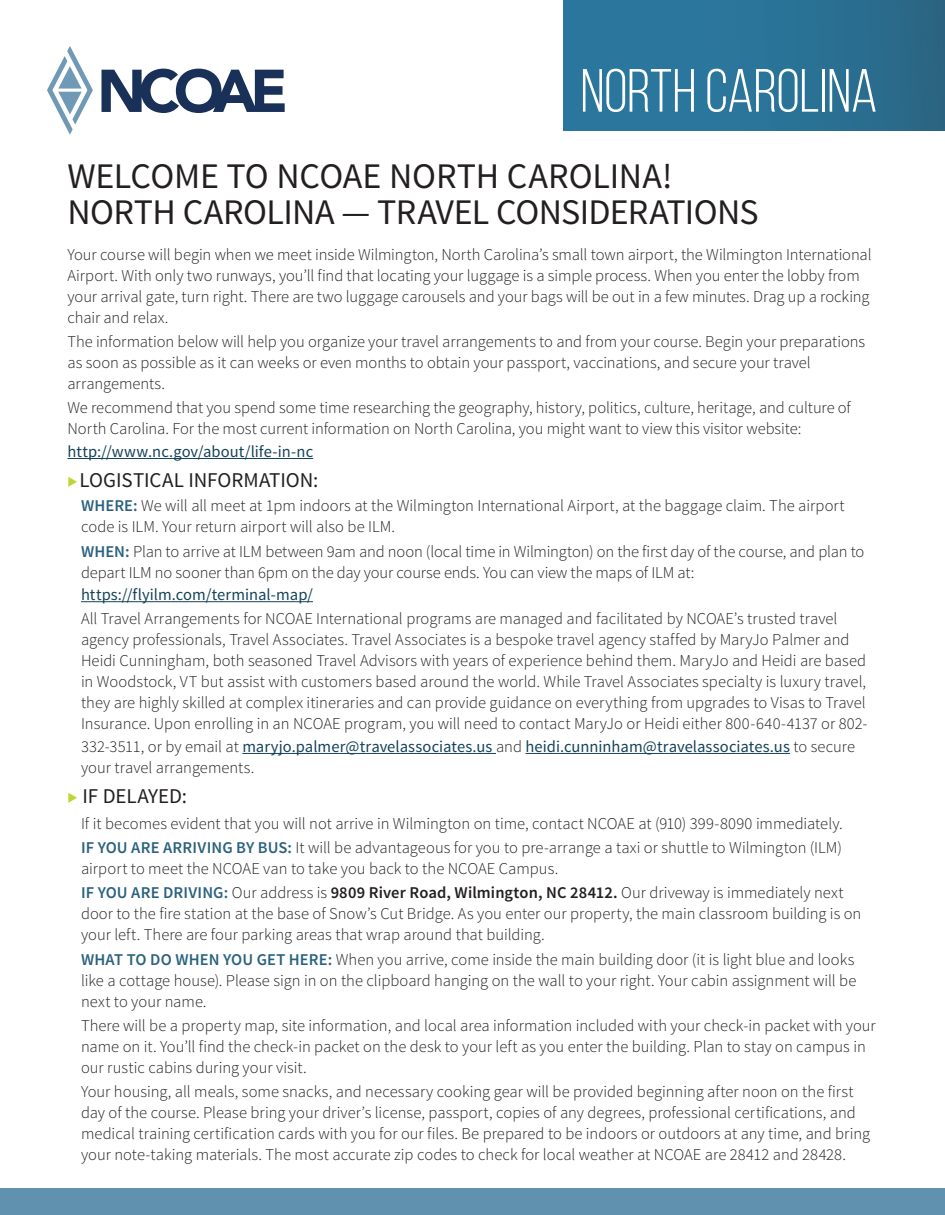
<style>
.page{position:relative;width:945px;height:1215px;background:#fff}
.page>*{position:absolute;margin:0;border:0;box-sizing:border-box;transform-origin:0 0}
.t1{font:60.9px "Bebas Neue";letter-spacing:-.005em;color:#fff}
.t2{font:36px/36px "Source Sans Pro";letter-spacing:-.015em;color:#231f20}
.t3{font:21px "Source Sans Pro";letter-spacing:-.005em;color:#231f20}
.t4{font:300 16.5px/21px "Source Sans Pro";color:#231f20}
.t5{font:16.5px/21px "Source Sans Pro";color:#154359}
.s1{color:#bed630}
.s2{font-weight:600;color:#2b627f}
.s3{font-weight:300;color:#231f20}
.s4{font-weight:600}
</style>
<div class="page">
<div style="left:563px;top:0;width:382px;height:130px;background:linear-gradient(to right,#2b7aa3,#2a6988)"></div>
<hr style="left:68px;top:458px;width:245px;height:1px;background:#154359">
<hr style="left:81px;top:601px;width:232px;height:1px;background:#154359">
<hr style="left:242px;top:753px;width:254px;height:1px;background:#154359">
<hr style="left:526px;top:753px;width:264px;height:1px;background:#154359">
<svg style="left:102px;top:69px;width:183px;height:44px"></svg>
<svg style="left:47px;top:46px;width:46px;height:89px"></svg>
<div style="left:0;top:1188px;width:945px;height:27px;background:#6091af"></div>
<h1 class="t1" style="left:580px;top:58px;width:298px">NORTH CAROLINA</h1>
<h2 class="t2" style="left:68px;top:159px;width:693px">WELCOME TO NCOAE NORTH CAROLINA!<br>NORTH CAROLINA — TRAVEL CONSIDERATIONS</h2>
<p class="t4" style="left:68px;top:244px;width:806px">Your course will begin when we meet inside Wilmington, North Carolina’s small town airport, the Wilmington International Airport. With only two runways, you’ll find that locating your luggage is a simple process. When you enter the lobby from your arrival gate, turn right. There are two luggage carousels and your bags will be out in a few minutes. Drag up a rocking chair and relax.</p>
<p class="t4" style="left:68px;top:331px;width:799px">The information below will help you organize your travel arrangements to and from your course. Begin your preparations as soon as possible as it can weeks or even months to obtain your passport, vaccinations, and secure your travel arrangements.</p>
<p class="t4" style="left:68px;top:397px;width:785px">We recommend that you spend some time researching the geography, history, politics, culture, heritage, and culture of<br>North Carolina. For the most current information on North Carolina, you might want to view this visitor website:</p>
<p class="t5" style="left:68px;top:441px;width:247px">http://www.nc.gov/about/life-in-nc</p>
<p class="t3" style="left:68px;top:467px;width:252px"><span class="s1">◆</span>LOGISTICAL INFORMATION:</p>
<p class="t4" style="left:81px;top:495px;width:765px"><span class="s2">WHERE:</span> We will all meet at 1pm indoors at the Wilmington International Airport, at the baggage claim. The airport code is ILM. Your return airport will also be ILM.</p>
<p class="t4" style="left:81px;top:541px;width:785px"><span class="s2">WHEN:</span> Plan to arrive at ILM between 9am and noon (local time in Wilmington) on the first day of the course, and plan to depart ILM no sooner than 6pm on the day your course ends. You can view the maps of ILM at:</p>
<p class="t5" style="left:81px;top:584px;width:233px">https://flyilm.com/terminal-map/</p>
<p class="t4" style="left:81px;top:608px;width:788px">All Travel Arrangements for NCOAE International programs are managed and facilitated by NCOAE’s trusted travel agency professionals, Travel Associates. Travel Associates is a bespoke travel agency staffed by MaryJo Palmer and Heidi Cunningham, both seasoned Travel Advisors with years of experience behind them. MaryJo and Heidi are based in Woodstock, VT but assist with customers based around the world. While Travel Associates specialty is luxury travel, they are highly skilled at complex itineraries and can provide guidance on everything from upgrades to Visas to Travel Insurance. Upon enrolling in an NCOAE program, you will need to contact MaryJo or Heidi either 800-640-4137 or 802-</p>
<p class="t5" style="left:81px;top:736px;width:776px"><span class="s3">332-3511, or by email at</span> maryjo.palmer@travelassociates.us <span class="s3">and</span> heidi.cunninham@travelassociates.us <span class="s3">to secure your travel arrangements.</span></p>
<p class="t3" style="left:68px;top:783px;width:121px"><span class="s1">◆</span> IF DELAYED:</p>
<p class="t4" style="left:81px;top:811px;width:763px;line-height:24.3px">If it becomes evident that you will not arrive in Wilmington on time, contact NCOAE at (910) 399-8090 immediately.<br><span class="s2">IF YOU ARE ARRIVING BY BUS:</span> It will be advantageous for you to pre-arrange a taxi or shuttle to Wilmington (ILM)</p>
<p class="t4" style="left:81px;top:856px;width:764px;line-height:24.3px">airport to meet the NCOAE van to take you back to the NCOAE Campus.<br><span class="s2">IF YOU ARE DRIVING:</span> Our address is <span class="s4">9809 River Road, Wilmington, NC 28412.</span> Our driveway is immediately next</p>
<p class="t4" style="left:81px;top:903px;width:782px">door to the fire station at the base of Snow’s Cut Bridge. As you enter our property, the main classroom building is on your left. There are four parking areas that wrap around that building.</p>
<p class="t4" style="left:81px;top:949px;width:777px"><span class="s2">WHAT TO DO WHEN YOU GET HERE:</span> When you arrive, come inside the main building door (it is light blue and looks like a cottage house). Please sign in on the clipboard hanging on the wall to your right. Your cabin assignment will be next to your name.</p>
<p class="t4" style="left:81px;top:1015px;width:796px">There will be a property map, site information, and local area information included with your check-in packet with your name on it. You’ll find the check-in packet on the desk to your left as you enter the building. Plan to stay on campus in our rustic cabins during your visit.</p>
<p class="t4" style="left:81px;top:1081px;width:791px">Your housing, all meals, some snacks, and necessary cooking gear will be provided beginning after noon on the first day of the course. Please bring your driver’s license, passport, copies of any degrees, professional certifications, and medical training certification cards with you for our files. Be prepared to be indoors or outdoors at any time, and bring your note-taking materials. The most accurate zip codes to check for local weather at NCOAE are 28412 and 28428.</p>
</div>
